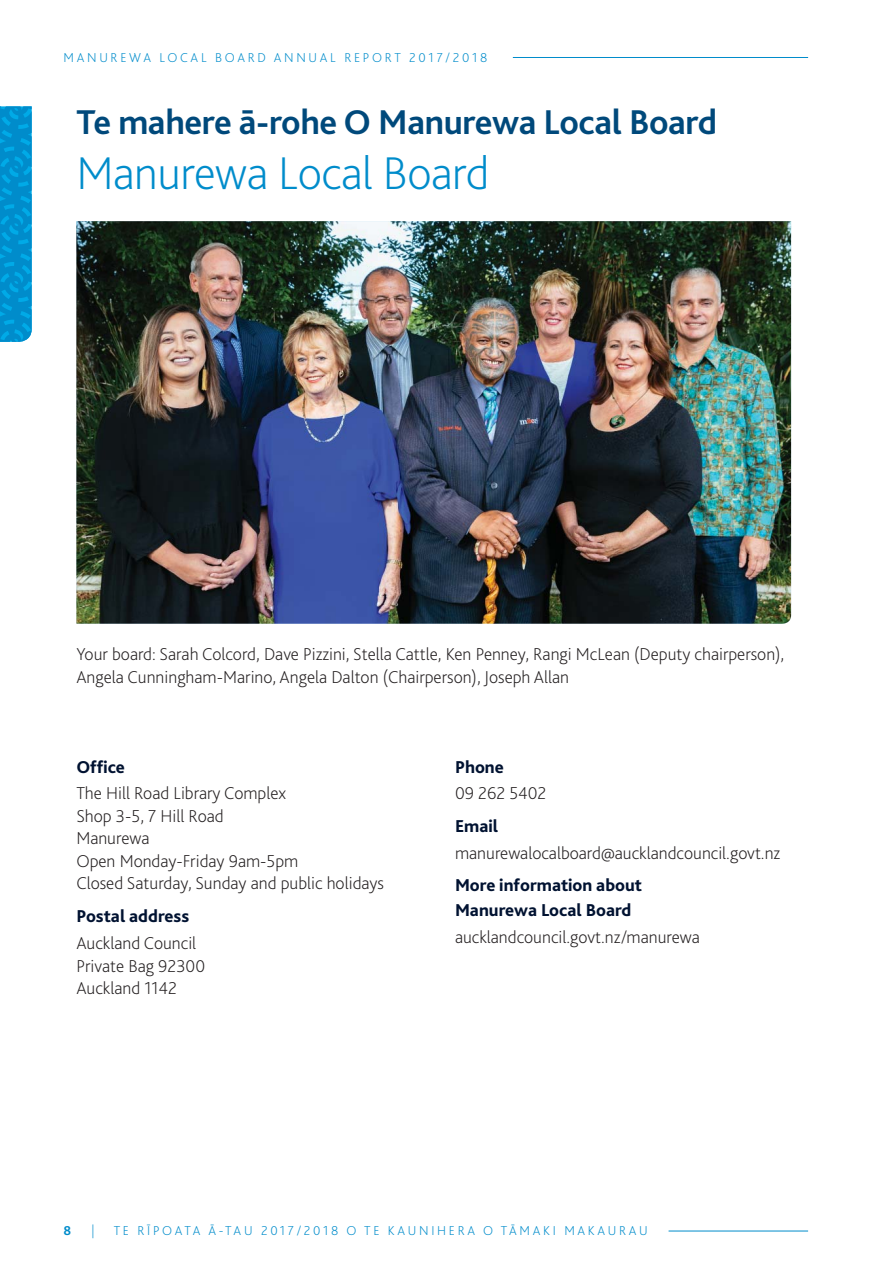
<style>
.page{position:relative;width:893px;height:1263px;background:#fff}
.page>*{position:absolute;margin:0;border:0;box-sizing:border-box;transform-origin:0 0}
.t1{font:200 48px "Bliss";letter-spacing:-.01em;color:#008ccb}
.t2{font:700 36px "Bliss";letter-spacing:-.01em;color:#00497b}
.t3{font:200 18px/22.5px "Bliss";color:#231f20}
.t4{font:800 18px/25.2px "Bliss";color:#001231}
.t5{font:200 13.5px "Bliss";letter-spacing:.2em;color:#008ccb}
.t6{font:700 13.5px "Bliss";color:#008ccb}
</style>
<div class="page">
<img style="left:76px;top:221px;width:715px;height:403px">
<svg style="left:0;top:106px;width:32px;height:236px;background:#0294d1"></svg>
<hr style="left:668px;top:1231px;width:140px;height:1px;background:#008ccb">
<hr style="left:513px;top:57px;width:295px;height:1px;background:#008ccb">
<p class="t5" style="left:64px;top:53px;width:425px">MANUREWA LOCAL BOARD ANNUAL REPORT 2017/2018</p>
<h2 class="t2" style="left:76px;top:108px;width:642px">Te mahere ā-rohe O Manurewa Local Board</h2>
<h1 class="t1" style="left:76px;top:155px;width:414px">Manurewa Local Board</h1>
<p class="t3" style="left:76px;top:645px;width:709px">Your board: Sarah Colcord, Dave Pizzini, Stella Cattle, Ken Penney, Rangi McLean (Deputy chairperson),<br>Angela Cunningham-Marino, Angela Dalton (Chairperson), Joseph Allan</p>
<p class="t4" style="left:76px;top:756px;width:50px">Office</p>
<p class="t3" style="left:76px;top:784px;width:309px">The Hill Road Library Complex<br>Shop 3-5, 7 Hill Road<br>Manurewa<br>Open Monday-Friday 9am-5pm<br>Closed Saturday, Sunday and public holidays</p>
<p class="t4" style="left:76px;top:906px;width:114px">Postal address</p>
<p class="t3" style="left:76px;top:934px;width:130px">Auckland Council<br>Private Bag 92300<br>Auckland 1142</p>
<p class="t4" style="left:455px;top:756px;width:50px">Phone</p>
<p class="t3" style="left:455px;top:784px;width:93px">09 262 5402</p>
<p class="t4" style="left:455px;top:816px;width:45px">Email</p>
<p class="t3" style="left:455px;top:844px;width:327px">manurewalocalboard@aucklandcouncil.govt.nz</p>
<p class="t4" style="left:455px;top:874px;width:189px">More information about<br>Manurewa Local Board</p>
<p class="t3" style="left:455px;top:927px;width:246px">aucklandcouncil.govt.nz/manurewa</p>
<p class="t6" style="left:64px;top:1226px;width:9px">8</p>
<p class="t5" style="left:91px;top:1226px;width:5px">|</p>
<p class="t5" style="left:114px;top:1226px;width:535px">TE RĪPOATA Ā-TAU 2017/2018 O TE KAUNIHERA O TĀMAKI MAKAURAU</p>
</div>
